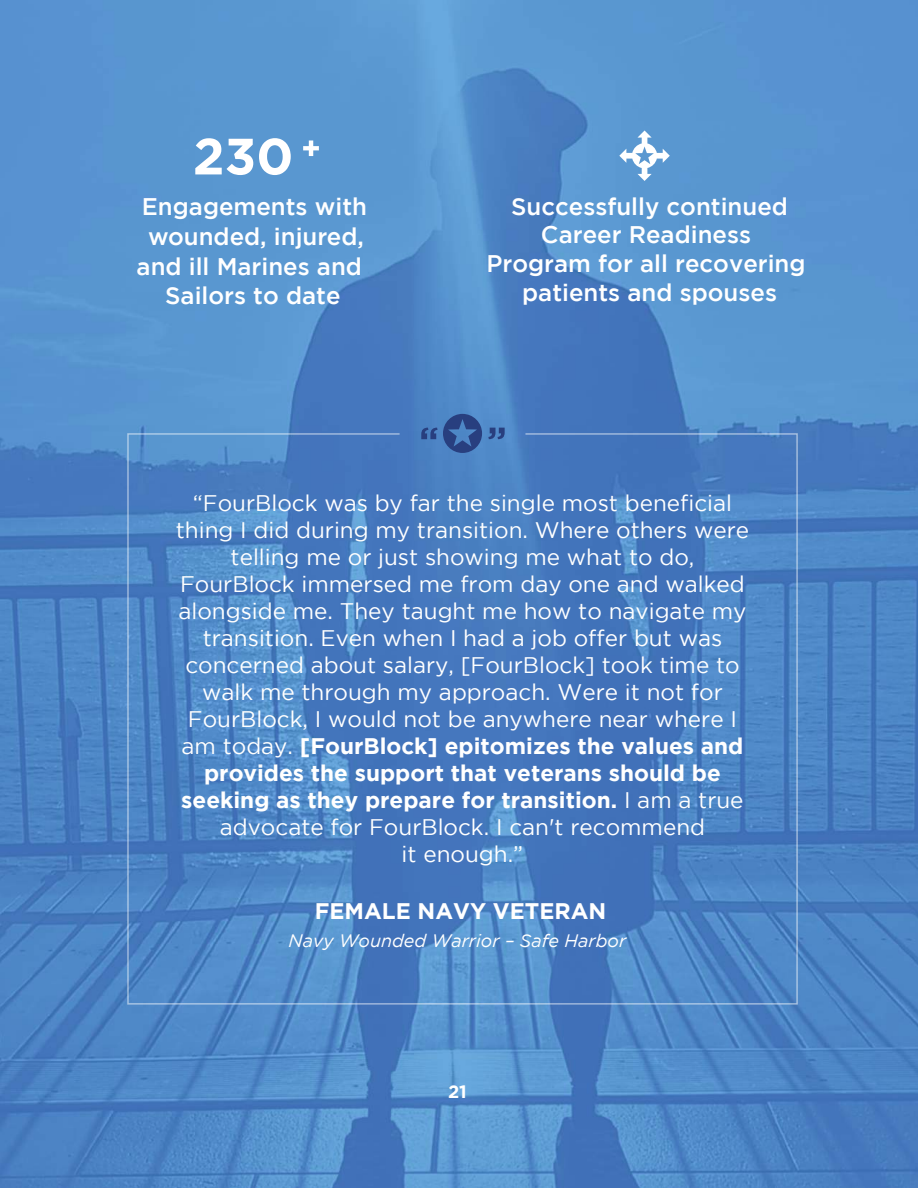
<style>
.page{position:relative;width:918px;height:1188px;background:#fff}
.page>*{position:absolute;margin:0;border:0;box-sizing:border-box;transform-origin:0 0}
.t1{font:700 51px "Gotham";color:#fff}
.t2{font:500 24px/29.8px "Gotham";color:#fff;text-align:center}
.t3{font:22.5px/27px "Gotham";color:#fff;text-align:center}
.t4{font:700 22.5px "Gotham";color:#fff}
.t5{font:italic 18px "Gotham";color:#fff}
.t6{font:700 18px "Gotham";color:#fff}
.s1{font-weight:700}
</style>
<div class="page">
<img style="left:0;top:0;width:918px;height:1188px">
<svg style="left:127px;top:433px;width:671px;height:572px;background:#4a7fc1"></svg>
<svg style="left:421px;top:414px;width:61px;height:39px;background:#3c66a6"></svg>
<svg style="left:488px;top:428px;width:17px;height:11px"></svg>
<svg style="left:619px;top:130px;width:51px;height:51px"></svg>
<svg style="left:303px;top:140px;width:16px;height:16px"></svg>
<h1 class="t1" style="left:193px;top:127px;width:102px">230</h1>
<p class="t2" style="left:137px;top:191px;width:232px">Engagements with wounded, injured, and ill Marines and<br>Sailors to date</p>
<p class="t2" style="left:486px;top:191px;width:321px;line-height:28.8px">Successfully continued<br>Career Readiness<br>Program for all recovering patients and spouses</p>
<p class="t3" style="left:176px;top:490px;width:575px">“FourBlock was by far the single most beneficial thing I did during my transition. Where others were telling me or just showing me what to do, FourBlock immersed me from day one and walked alongside me. They taught me how to navigate my transition. Even when I had a job offer but was concerned about salary, [FourBlock] took time to walk me through my approach. Were it not for FourBlock, I would not be anywhere near where I am today. <span class="s1">[FourBlock] epitomizes the values and provides the support that veterans should be seeking as they prepare for transition.</span> I am a true advocate for FourBlock. I can't recommend<br>it enough.”</p>
<p class="t4" style="left:315px;top:898px;width:293px">FEMALE NAVY VETERAN</p>
<p class="t5" style="left:289px;top:931px;width:339px">Navy Wounded Warrior – Safe Harbor</p>
<p class="t6" style="left:448px;top:1082px;width:20px">21</p>
</div>
